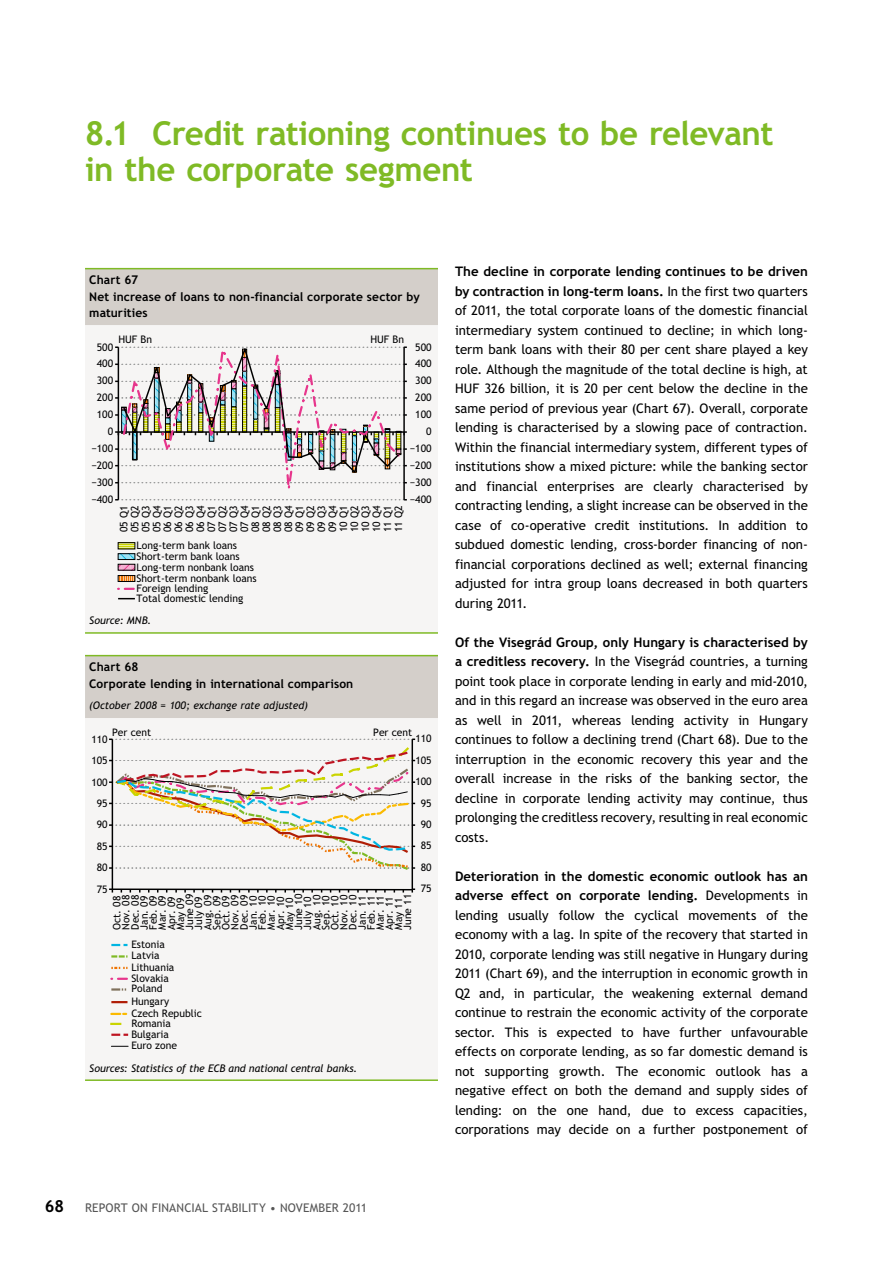
<style>
.page{position:relative;width:893px;height:1263px;background:#fff}
.page>*{position:absolute;margin:0;border:0;box-sizing:border-box;transform-origin:0 0}
.t1{font:700 33px/36px "Trebuchet PFL";letter-spacing:-.01em;color:#7fba25}
.t2{font:700 16.5px "Trebuchet PFL";color:#000}
.t3{font:13.2px/19.5px "Trebuchet PFL";color:#000;text-align:justify}
.t4{font:700 12px/17.4px "Trebuchet PFL";letter-spacing:.01em;color:#000}
.t5{font:12px "Trebuchet PFL";letter-spacing:.01em;color:#565656}
.t6{font:italic 10.5px "Trebuchet PFL";letter-spacing:-.005em;color:#000}
.t7{font:10.35px/9.1px "Trebuchet PFL";color:#030304}
.s1{font-weight:700}
</style>
<div class="page">
<div style="left:85px;top:269px;width:353px;height:56px;background:#d4cfca"></div>
<div style="left:85px;top:325px;width:353px;height:307px;background:#f6f5f4"></div>
<hr style="left:85px;top:268px;width:353px;height:1px;background:#7fba25">
<hr style="left:85px;top:632px;width:353px;height:2px;background:#7fba25">
<hr style="left:403px;top:347px;width:2px;height:153px;background:#030304">
<hr style="left:118px;top:347px;width:1px;height:153px;background:#030304">
<div style="left:121px;top:337px;width:281px;height:171px;background:#f6f5f4"></div>
<svg style="left:115px;top:344px;width:292px;height:131px"></svg>
<svg style="left:120px;top:544px;width:13px;height:3px"></svg>
<div style="left:118px;top:542px;width:17px;height:7px;border:1px solid #000"></div>
<svg style="left:120px;top:555px;width:13px;height:3px"></svg>
<div style="left:118px;top:553px;width:17px;height:7px;border:1px solid #000"></div>
<svg style="left:120px;top:566px;width:13px;height:2px"></svg>
<svg style="left:120px;top:577px;width:13px;height:3px"></svg>
<div style="left:118px;top:575px;width:17px;height:7px;border:1px solid #000"></div>
<svg style="left:118px;top:588px;width:17px;height:2px"></svg>
<svg style="left:118px;top:598px;width:17px;height:1px"></svg>
<div style="left:85px;top:656px;width:353px;height:62px;background:#d4cfca"></div>
<div style="left:85px;top:718px;width:353px;height:361px;background:#f6f5f4"></div>
<hr style="left:85px;top:655px;width:353px;height:1px;background:#7fba25">
<hr style="left:85px;top:1079px;width:353px;height:2px;background:#7fba25">
<hr style="left:412px;top:739px;width:1px;height:150px;background:#000">
<hr style="left:112px;top:739px;width:1px;height:150px;background:#000">
<svg style="left:109px;top:888px;width:306px;height:4px"></svg>
<svg style="left:109px;top:738px;width:306px;height:134px"></svg>
<svg style="left:111px;top:944px;width:16px;height:2px"></svg>
<svg style="left:111px;top:955px;width:16px;height:2px"></svg>
<svg style="left:111px;top:967px;width:16px;height:2px"></svg>
<svg style="left:111px;top:978px;width:17px;height:2px"></svg>
<svg style="left:111px;top:988px;width:16px;height:2px"></svg>
<svg style="left:111px;top:1001px;width:16px;height:2px"></svg>
<svg style="left:111px;top:1013px;width:16px;height:2px"></svg>
<svg style="left:111px;top:1023px;width:16px;height:2px"></svg>
<svg style="left:111px;top:1034px;width:17px;height:2px"></svg>
<svg style="left:111px;top:1046px;width:17px;height:1px"></svg>
<h1 class="t1" style="left:85px;top:115px;width:690px">8.1 credit rationing continues to be relevant in the corporate segment</h1>
<p class="t4" style="left:89px;top:271px;width:332px">chart 67<br>net increase of loans to non-financial corporate sector by</p>
<p class="t4" style="left:89px;top:304px;width:60px">maturities</p>
<p class="t7" style="left:118px;top:334px;width:35px">HUF Bn</p>
<p class="t7" style="left:370px;top:334px;width:35px">HUF Bn</p>
<p class="t7" style="left:97px;top:342px;width:18px">500</p>
<p class="t7" style="left:415px;top:342px;width:18px">500</p>
<p class="t7" style="left:97px;top:359px;width:18px">400</p>
<p class="t7" style="left:415px;top:359px;width:18px">400</p>
<p class="t7" style="left:97px;top:376px;width:18px">300</p>
<p class="t7" style="left:415px;top:376px;width:18px">300</p>
<p class="t7" style="left:97px;top:393px;width:18px">200</p>
<p class="t7" style="left:415px;top:393px;width:18px">200</p>
<p class="t7" style="left:97px;top:410px;width:18px">100</p>
<p class="t7" style="left:415px;top:410px;width:18px">100</p>
<p class="t7" style="left:108px;top:427px;width:7px">0</p>
<p class="t7" style="left:426px;top:427px;width:7px">0</p>
<p class="t7" style="left:91px;top:444px;width:23px">−100</p>
<p class="t7" style="left:410px;top:444px;width:23px">−100</p>
<p class="t7" style="left:91px;top:461px;width:23px">−200</p>
<p class="t7" style="left:410px;top:461px;width:23px">−200</p>
<p class="t7" style="left:91px;top:477px;width:23px">−300</p>
<p class="t7" style="left:410px;top:477px;width:23px">−300</p>
<p class="t7" style="left:91px;top:494px;width:23px">−400</p>
<p class="t7" style="left:410px;top:494px;width:23px">−400</p>
<p class="t7" style="left:118px;top:532px;width:28px;line-height:10.9px;text-align:justify;rotate:-90deg">05 Q1<br>05 Q2<br>05 Q3<br>05 Q4<br>06 Q1<br>06 Q2<br>06 Q3<br>06 Q4<br>07 Q1<br>07 Q2<br>07 Q3<br>07 Q4<br>08 Q1<br>08 Q2<br>08 Q3<br>08 Q4<br>09 Q1<br>09 Q2<br>09 Q3<br>09 Q4<br>10 Q1<br>10 Q2<br>10 Q3<br>10 Q4<br>11 Q1<br>11 Q2</p>
<p class="t7" style="left:137px;top:540px;width:122px;line-height:10.9px">Long-term bank loans<br>Short-term bank loans<br>Long-term nonbank loans<br>Short-term nonbank loans</p>
<p class="t7" style="left:137px;top:583px;width:108px;line-height:9.9px">Foreign lending<br>Total domestic lending</p>
<p class="t6" style="left:89px;top:615px;width:64px">Source: MNB.</p>
<p class="t4" style="left:89px;top:658px;width:266px">chart 68<br>corporate lending in international comparison</p>
<p class="t6" style="left:89px;top:699px;width:220px">(October 2008 = 100; exchange rate adjusted)</p>
<p class="t7" style="left:112px;top:727px;width:41px">Per cent</p>
<p class="t7" style="left:373px;top:727px;width:41px">Per cent</p>
<p class="t7" style="left:415px;top:734px;width:18px">110</p>
<p class="t7" style="left:91px;top:734px;width:18px">110</p>
<p class="t7" style="left:91px;top:756px;width:18px">105</p>
<p class="t7" style="left:415px;top:755px;width:18px">105</p>
<p class="t7" style="left:91px;top:777px;width:18px">100</p>
<p class="t7" style="left:415px;top:777px;width:18px">100</p>
<p class="t7" style="left:97px;top:799px;width:12px">95</p>
<p class="t7" style="left:421px;top:798px;width:12px">95</p>
<p class="t7" style="left:97px;top:820px;width:12px">90</p>
<p class="t7" style="left:421px;top:820px;width:12px">90</p>
<p class="t7" style="left:97px;top:841px;width:12px">85</p>
<p class="t7" style="left:421px;top:841px;width:12px">85</p>
<p class="t7" style="left:97px;top:863px;width:12px">80</p>
<p class="t7" style="left:421px;top:862px;width:12px">80</p>
<p class="t7" style="left:97px;top:884px;width:12px">75</p>
<p class="t7" style="left:112px;top:930px;width:37px;rotate:-90deg">Oct. 08<br>Nov. 08<br>Dec. 08<br>Jan. 09<br>Feb. 09<br>Mar. 09<br>Apr. 09<br>May 09<br>June 09<br>July 09<br>Aug. 09<br>Sep. 09<br>Oct. 09<br>Nov. 09<br>Dec. 09<br>Jan. 10<br>Feb. 10<br>Mar. 10<br>Apr. 10<br>May 10<br>June 10<br>July 10<br>Aug. 10<br>Sep. 10<br>Oct. 10<br>Nov. 10<br>Dec. 10<br>Jan. 11<br>Feb. 11<br>Mar. 11<br>Apr. 11<br>May 11<br>June 11</p>
<p class="t7" style="left:131px;top:938px;width:45px;line-height:11.1px">Estonia<br>Latvia<br>Lithuania<br>Slovakia<br>Poland</p>
<p class="t7" style="left:131px;top:995px;width:72px;line-height:11.9px">Hungary<br>Czech Republic</p>
<p class="t7" style="left:131px;top:1017px;width:47px;line-height:11.4px">Romania<br>Bulgaria<br>Euro zone</p>
<p class="t6" style="left:89px;top:1062px;width:270px">Sources: Statistics of the ECB and national central banks.</p>
<p class="t7" style="left:421px;top:884px;width:12px">75</p>
<p class="t3" style="left:455px;top:262px;width:355px"><span class="s1">the decline in corporate lending continues to be driven by contraction in long-term loans.</span> In the first two quarters of 2011, the total corporate loans of the domestic financial intermediary system continued to decline; in which long&shy;term bank loans with their 80 per cent share played a key role. Although the magnitude of the total decline is high, at HUF 326 billion, it is 20 per cent below the decline in the same period of previous year (Chart 67). Overall, corporate lending is characterised by a slowing pace of contraction.<br>Within the financial intermediary system, different types of institutions show a mixed picture: while the banking sector and financial enterprises are clearly characterised by contracting lending, a slight increase can be observed in the case of co-operative credit institutions. In addition to subdued domestic lending, cross-border financing of non&shy;financial corporations declined as well; external financing adjusted for intra group loans decreased in both quarters during 2011.</p>
<p class="t3" style="left:455px;top:632px;width:354px"><span class="s1">of the Visegrád Group, only Hungary is characterised by a creditless recovery.</span> In the visegrád countries, a turning point took place in corporate lending in early and mid-2010, and in this regard an increase was observed in the euro area as well in 2011, whereas lending activity in Hungary continues to follow a declining trend (Chart 68). Due to the interruption in the economic recovery this year and the overall increase in the risks of the banking sector, the decline in corporate lending activity may continue, thus prolonging the creditless recovery, resulting in real economic costs.</p>
<p class="t3" style="left:455px;top:866px;width:354px"><span class="s1">Deterioration in the domestic economic outlook has an adverse effect on corporate lending.</span> Developments in lending usually follow the cyclical movements of the economy with a lag. In spite of the recovery that started in 2010, corporate lending was still negative in Hungary during 2011 (Chart 69), and the interruption in economic growth in Q2 and, in particular, the weakening external demand continue to restrain the economic activity of the corporate sector. This is expected to have further unfavourable effects on corporate lending, as so far domestic demand is not supporting growth. The economic outlook has a negative effect on both the demand and supply sides of lending: on the one hand, due to excess capacities, corporations may decide on a further postponement of</p>
<p class="t2" style="left:45px;top:1197px;width:21px">68</p>
<p class="t5" style="left:85px;top:1201px;width:283px">REPORT ON FINANCIAL STABILITY • NOvEmBER 2011</p>
</div>
